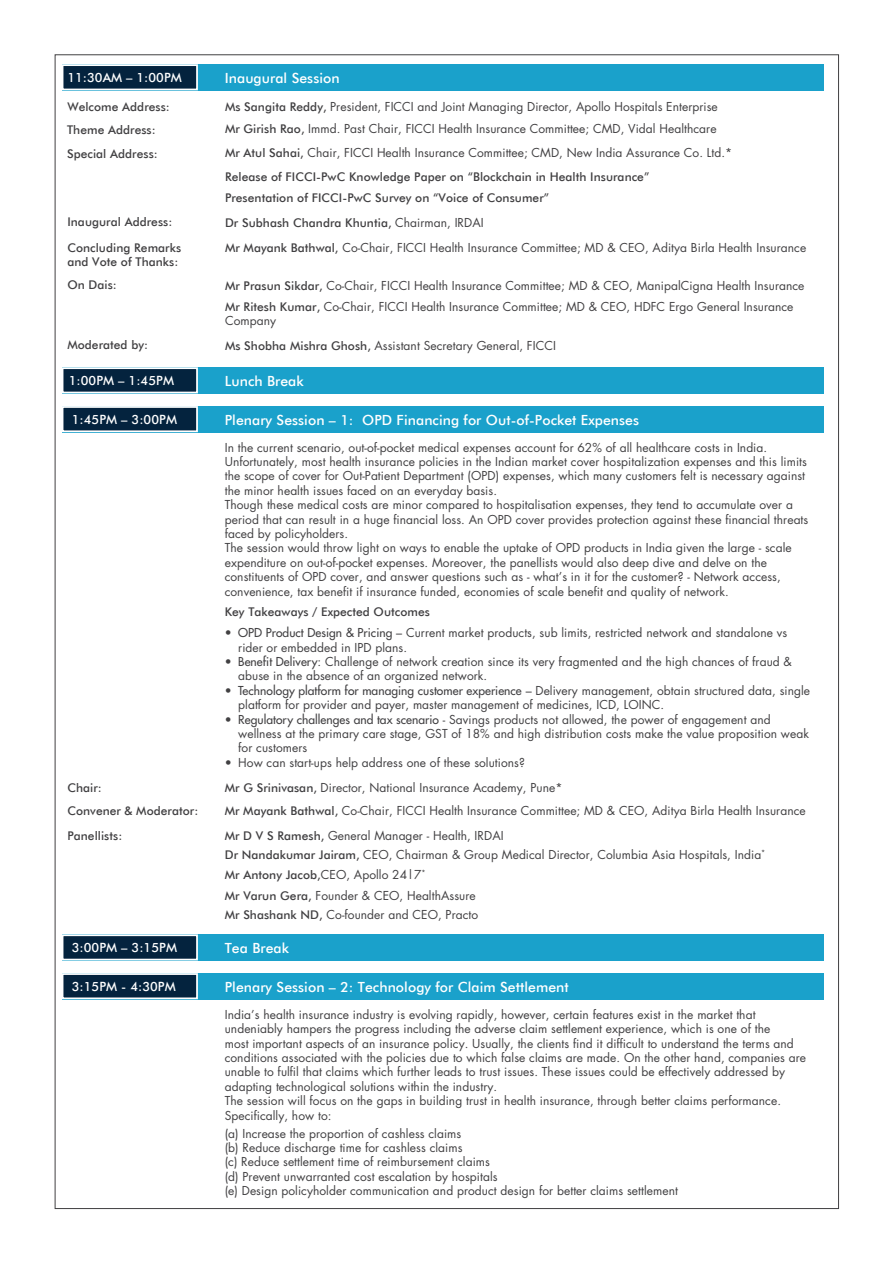
<style>
.page{position:relative;width:893px;height:1263px;background:#fff}
.page>*{position:absolute;margin:0;border:0;box-sizing:border-box;transform-origin:0 0}
.t1{font:500 13.95px "Futura BT";letter-spacing:.005em;color:#fff}
.t2{font:500 12.75px "Futura BT";letter-spacing:.005em;color:#fff}
.t3{font:12px/14.4px "Futura";letter-spacing:.005em;color:#414042}
.t4{font:500 12px/21px "Futura BT";letter-spacing:.005em;color:#414042}
.s1{font-family:"Futura BT";font-weight:500}
.s2{font-family:"Futura";font-weight:400}
.s3{font-style:inherit}
</style>
<div class="page">
<div style="left:62px;top:367px;width:761px;height:26px;background:#1aa1cb"></div>
<div style="left:62px;top:367px;width:136px;height:26px;background:#04233e;border:2px solid #fff"></div>
<div style="left:62px;top:406px;width:761px;height:26px;background:#1aa1cb"></div>
<div style="left:62px;top:406px;width:136px;height:26px;background:#04233e;border:2px solid #fff"></div>
<div style="left:62px;top:934px;width:761px;height:26px;background:#1aa1cb"></div>
<div style="left:62px;top:934px;width:136px;height:26px;background:#04233e;border:2px solid #fff"></div>
<div style="left:62px;top:973px;width:761px;height:26px;background:#1aa1cb"></div>
<div style="left:62px;top:973px;width:136px;height:26px;background:#04233e;border:2px solid #fff"></div>
<div style="left:62px;top:64px;width:761px;height:26px;background:#1aa1cb"></div>
<div style="left:62px;top:64px;width:136px;height:26px;background:#04233e;border:2px solid #fff"></div>
<p class="t2" style="left:67px;top:70px;width:116px">11:30am – 1:00pm</p>
<p class="t1" style="left:225px;top:69px;width:116px">Inaugural Session</p>
<p class="t4" style="left:67px;top:96px;width:104px">Welcome Address:</p>
<p class="t3" style="left:225px;top:99px;width:494px"><span class="s1">Ms Sangita Reddy,</span> President, FICCI and Joint Managing Director, Apollo Hospitals Enterprise</p>
<p class="t4" style="left:67px;top:119px;width:90px">Theme Address:</p>
<p class="t3" style="left:225px;top:122px;width:493px"><span class="s1">Mr Girish Rao,</span> Immd. Past Chair, FICCI Health Insurance Committee; CMD, Vidal Healthcare</p>
<p class="t4" style="left:67px;top:143px;width:92px">Special Address:</p>
<p class="t3" style="left:225px;top:146px;width:509px"><span class="s1">Mr Atul Sahai,</span> Chair, FICCI Health Insurance Committee; CMD, New India Assurance Co. Ltd.*</p>
<p class="t4" style="left:225px;top:166px;width:426px">Release of FICCI-PwC Knowledge Paper on “Blockchain in Health Insurance”<br>Presentation of FICCI-PwC Survey on “Voice of Consumer”</p>
<p class="t4" style="left:67px;top:212px;width:106px">Inaugural Address:</p>
<p class="t4" style="left:225px;top:212px;width:260px">Dr Subhash Chandra Khuntia, <span class="s2">Chairman, IRDAI</span></p>
<p class="t4" style="left:67px;top:240px;width:115px;line-height:14.4px">Concluding Remarks and Vote of Thanks:</p>
<p class="t3" style="left:225px;top:240px;width:583px"><span class="s1">Mr Mayank Bathwal,</span> Co-Chair, FICCI Health Insurance Committee; MD &amp; CEO, Aditya Birla Health Insurance</p>
<p class="t4" style="left:67px;top:275px;width:51px">On Dais:</p>
<p class="t3" style="left:225px;top:278px;width:581px"><span class="s1">Mr Prasun Sikdar,</span> Co-Chair, FICCI Health Insurance Committee; MD &amp; CEO, ManipalCigna Health Insurance</p>
<p class="t3" style="left:225px;top:299px;width:570px"><span class="s1">Mr Ritesh Kumar,</span> Co-Chair, FICCI Health Insurance Committee; MD &amp; CEO, HDFC Ergo General Insurance<br>Company</p>
<p class="t4" style="left:67px;top:335px;width:82px">Moderated by:</p>
<p class="t3" style="left:225px;top:338px;width:332px"><span class="s1">Ms Shobha Mishra Ghosh,</span> Assistant Secretary General, FICCI</p>
<p class="t2" style="left:69px;top:373px;width:107px">1:00pm – 1:45pm</p>
<p class="t1" style="left:225px;top:372px;width:80px">Lunch Break</p>
<p class="t2" style="left:72px;top:411px;width:107px">1:45pm – 3:00pm</p>
<p class="t1" style="left:225px;top:411px;width:416px">Plenary Session – 1: Opd Financing for Out-of-Pocket Expenses</p>
<p class="t3" style="left:225px;top:440px;width:585px">In the current scenario, out-of-pocket medical expenses account for 62% of all healthcare costs in India.<br>Unfortunately, most health insurance policies in the Indian market cover hospitalization expenses and this limits the scope of cover for Out-Patient Department (OPD) expenses, which many customers felt is necessary against the minor health issues faced on an everyday basis.<br>Though these medical costs are minor compared to hospitalisation expenses, they tend to accumulate over a period that can result in a huge financial loss. An OPD cover provides protection against these financial threats faced by policyholders.<br>The session would throw light on ways to enable the uptake of OPD products in India given the large - scale expenditure on out-of-pocket expenses. Moreover, the panellists would also deep dive and delve on the constituents of OPD cover, and answer questions such as - what’s in it for the customer? - Network access, convenience, tax benefit if insurance funded, economies of scale benefit and quality of network.</p>
<p class="t4" style="left:225px;top:601px;width:207px">Key Takeaways / Expected Outcomes</p>
<p class="t3" style="left:238px;top:625px;width:550px;text-indent:-14px"><span class="s3">• OPD Product Design &amp; Pricing</span> – Current market products, sub limits, restricted network and standalone vs rider or embedded in IPD plans.</p>
<p class="t3" style="left:238px;top:654px;width:555px;text-indent:-14px"><span class="s3">• Benefit Delivery</span>: Challenge of network creation since its very fragmented and the high chances of fraud &amp; abuse in the absence of an organized network.</p>
<p class="t3" style="left:238px;top:683px;width:573px;text-indent:-14px"><span class="s3">• Technology platform for managing customer experience</span> – Delivery management, obtain structured data, single platform for provider and payer, master management of medicines, ICD, LOINC.</p>
<p class="t3" style="left:238px;top:712px;width:572px;text-indent:-14px"><span class="s3">• Regulatory challenges and tax scenario</span> - Savings products not allowed, the power of engagement and wellness at the primary care stage, GST of 18% and high distribution costs make the value proposition weak for customers</p>
<p class="t3" style="left:225px;top:750px;width:339px;line-height:25.2px">• How can start-ups help address one of these solutions?<br><span class="s1">Mr G Srinivasan,</span> Director, National Insurance Academy, Pune*</p>
<p class="t4" style="left:67px;top:800px;width:132px">Convener &amp; Moderator:</p>
<p class="t3" style="left:225px;top:803px;width:582px"><span class="s1">Mr Mayank Bathwal,</span> Co-Chair, FICCI Health Insurance Committee; MD &amp; CEO, Aditya Birla Health Insurance</p>
<p class="t4" style="left:67px;top:825px;width:56px">Panellists:</p>
<p class="t4" style="left:67px;top:777px;width:36px">Chair:</p>
<p class="t3" style="left:225px;top:825px;width:542px;line-height:19.5px"><span class="s1">Mr D V S Ramesh,</span> General Manager - Health, IRDAI<br><span class="s1">Dr Nandakumar Jairam,</span> CEO, Chairman &amp; Group Medical Director, Columbia Asia Hospitals, India<sup>*</sup></p>
<p class="t4" style="left:225px;top:864px;width:202px">Mr Antony Jacob,<span class="s2">CEO, Apollo 24|7</span><sup>*</sup></p>
<p class="t3" style="left:225px;top:885px;width:255px;line-height:19.5px"><span class="s1">Mr Varun Gera,</span> Founder &amp; CEO, HealthAssure<br><span class="s1">Mr Shashank ND,</span> Co-founder and CEO, Practo</p>
<p class="t2" style="left:72px;top:940px;width:107px">3:00pm – 3:15pm</p>
<p class="t1" style="left:225px;top:939px;width:66px">Tea Break</p>
<p class="t2" style="left:72px;top:978px;width:105px">3:15pm - 4:30pm</p>
<p class="t1" style="left:225px;top:978px;width:346px">Plenary Session – 2: Technology for Claim Settlement</p>
<p class="t3" style="left:225px;top:1007px;width:583px">India’s health insurance industry is evolving rapidly, however, certain features exist in the market that undeniably hampers the progress including the adverse claim settlement experience, which is one of the<br>most important aspects of an insurance policy. Usually, the clients find it difficult to understand the terms and conditions associated with the policies due to which false claims are made. On the other hand, companies are unable to fulfil that claims which further leads to trust issues. These issues could be effectively addressed by adapting technological solutions within the industry.<br>The session will focus on the gaps in building trust in health insurance, through better claims performance.<br>Specifically, how to:</p>
<p class="t3" style="left:225px;top:1126px;width:455px">(a) Increase the proportion of cashless claims<br>(b) Reduce discharge time for cashless claims<br>(c) Reduce settlement time of reimbursement claims<br>(d) Prevent unwarranted cost escalation by hospitals<br>(e) Design policyholder communication and product design for better claims settlement</p>
</div>
